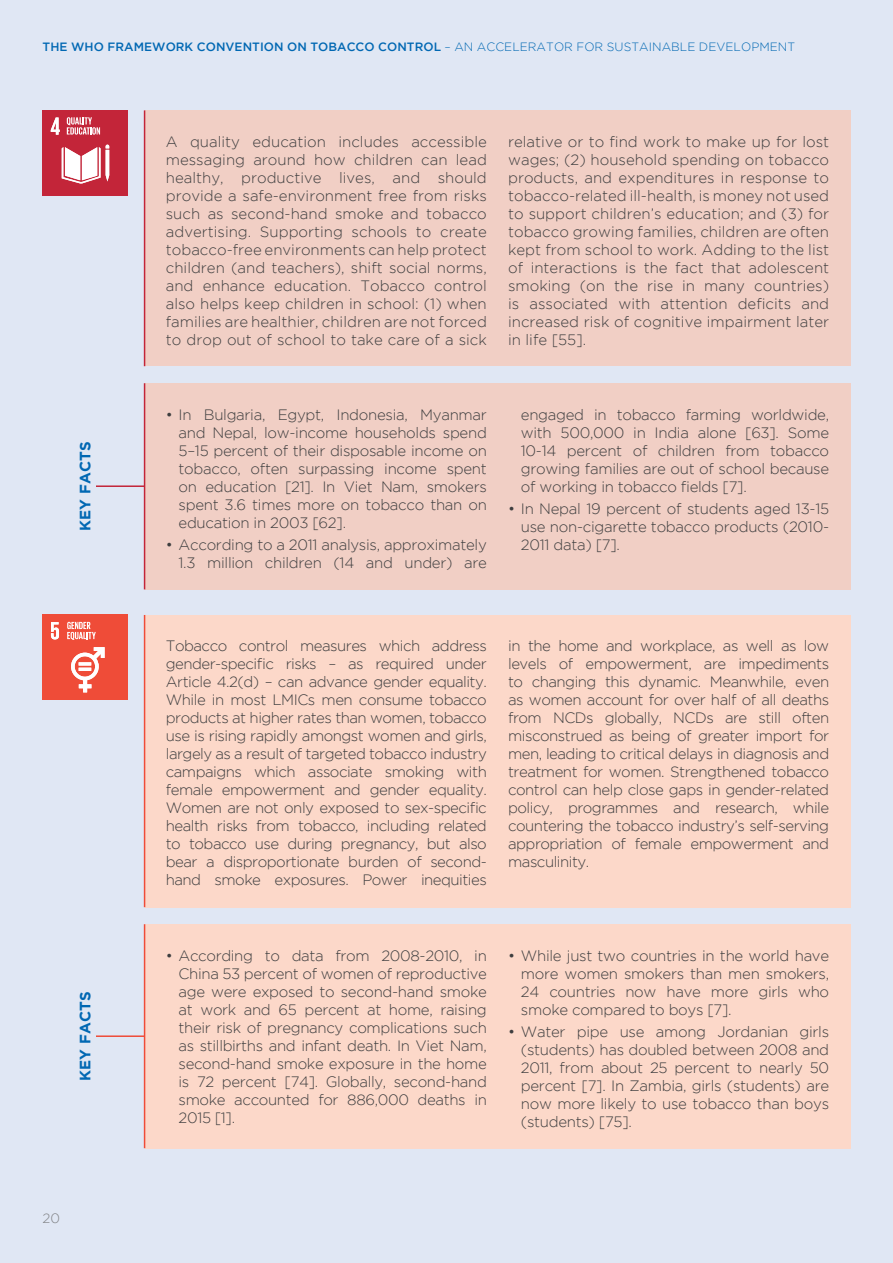
<style>
.page{position:relative;width:893px;height:1263px;background:#e0e7f4}
.page>*{position:absolute;margin:0;border:0;box-sizing:border-box;transform-origin:0 0}
.t1{font:300 15px/18px "Gotham";letter-spacing:-.02em;color:#3e3e3f;text-align:justify}
.t2{font:700 15px "Gotham";letter-spacing:.015em;color:#0168b3}
.t3{font:300 13.5px "Gotham";color:#808285}
.t4{font:500 12px "Gotham";letter-spacing:.005em;color:#0168b3}
.s1{font-weight:300}
</style>
<div class="page">
<div style="left:145px;top:110px;width:705px;height:256px;background:#f1cfc5"></div>
<hr style="left:144px;top:110px;width:1px;height:256px;background:#c32539">
<div style="left:145px;top:383px;width:705px;height:206px;background:#f1cfc5"></div>
<hr style="left:144px;top:383px;width:1px;height:206px;background:#c32539">
<div style="left:145px;top:615px;width:705px;height:292px;background:#fcd8c9"></div>
<hr style="left:144px;top:615px;width:1px;height:292px;background:#ef4c38">
<div style="left:145px;top:924px;width:705px;height:224px;background:#fcd8c9"></div>
<hr style="left:144px;top:924px;width:1px;height:224px;background:#ef4c38">
<hr style="left:92px;top:1035px;width:53px;height:2px;background:#ef4c38">
<div style="left:74px;top:985px;width:22px;height:102px;background:#e0e7f4"></div>
<hr style="left:92px;top:485px;width:53px;height:2px;background:#c32539">
<div style="left:74px;top:435px;width:22px;height:102px;background:#e0e7f4"></div>
<div style="left:43px;top:110px;width:85px;height:85px;background:#c32539"></div>
<svg style="left:51px;top:118px;width:9px;height:17px"></svg>
<svg style="left:62px;top:145px;width:47px;height:38px"></svg>
<svg style="left:67px;top:117px;width:33px;height:18px"></svg>
<div style="left:43px;top:615px;width:85px;height:85px;background:#ef4c38"></div>
<svg style="left:51px;top:622px;width:8px;height:17px"></svg>
<svg style="left:71px;top:647px;width:34px;height:45px"></svg>
<svg style="left:67px;top:622px;width:29px;height:18px"></svg>
<p class="t4" style="left:43px;top:40px;width:754px">THE WHO FRAMEWORK CONVENTION ON TOBACCO CONTROL <span class="s1">– AN ACCELERATOR FOR SUSTAINABLE DEVELOPMENT</span></p>
<p class="t2" style="left:77px;top:531px;width:91px;rotate:-90deg">KEY FACTS</p>
<p class="t2" style="left:77px;top:1081px;width:91px;rotate:-90deg">KEY FACTS</p>
<p class="t3" style="left:43px;top:1211px;width:19px">20</p>
<p class="t1" style="left:166px;top:132px;width:323px">A quality education includes accessible messaging around how children can lead healthy, productive lives, and should provide a safe-environment free from risks such as second-hand smoke and tobacco advertising. Supporting schools to create tobacco-free environments can help protect children (and teachers), shift social norms, and enhance education. Tobacco control also helps keep children in school: (1) when families are healthier, children are not forced to drop out of school to take care of a sick</p>
<p class="t1" style="left:508px;top:132px;width:323px">relative or to find work to make up for lost wages; (2) household spending on tobacco products, and expenditures in response to tobacco-related ill-health, is money not used to support children’s education; and (3) for tobacco growing families, children are often kept from school to work. Adding to the list of interactions is the fact that adolescent smoking (on the rise in many countries) is associated with attention deficits and increased risk of cognitive impairment later in life [55].</p>
<p class="t1" style="left:179px;top:405px;width:310px;text-indent:-13px">• In Bulgaria, Egypt, Indonesia, Myanmar and Nepal, low-income households spend 5–15 percent of their disposable income on tobacco, often surpassing income spent on education [21]. In Viet Nam, smokers spent 3.6 times more on tobacco than on education in 2003 [62].</p>
<p class="t1" style="left:166px;top:535px;width:323px;text-align:right">• According to a 2011 analysis, approximately<br>1.3 million children (14 and under) are</p>
<p class="t1" style="left:521px;top:405px;width:310px">engaged in tobacco farming worldwide, with 500,000 in India alone [63]. Some 10-14 percent of children from tobacco growing families are out of school because of working in tobacco fields [7].</p>
<p class="t1" style="left:521px;top:499px;width:310px;text-indent:-13px">• In Nepal 19 percent of students aged 13-15 use non-cigarette tobacco products (2010- 2011 data) [7].</p>
<p class="t1" style="left:166px;top:637px;width:323px">Tobacco control measures which address gender-specific risks – as required under Article 4.2(d) – can advance gender equality.<br>While in most LMICs men consume tobacco products at higher rates than women, tobacco use is rising rapidly amongst women and girls, largely as a result of targeted tobacco industry campaigns which associate smoking with female empowerment and gender equality.<br>Women are not only exposed to sex-specific health risks from tobacco, including related to tobacco use during pregnancy, but also bear a disproportionate burden of second&shy;hand smoke exposures. Power inequities</p>
<p class="t1" style="left:508px;top:637px;width:323px">in the home and workplace, as well as low levels of empowerment, are impediments to changing this dynamic. Meanwhile, even as women account for over half of all deaths from NCDs globally, NCDs are still often misconstrued as being of greater import for men, leading to critical delays in diagnosis and treatment for women. Strengthened tobacco control can help close gaps in gender-related policy, programmes and research, while countering the tobacco industry’s self-serving appropriation of female empowerment and masculinity.</p>
<p class="t1" style="left:179px;top:946px;width:310px;text-indent:-13px">• According to data from 2008-2010, in China 53 percent of women of reproductive age were exposed to second-hand smoke at work and 65 percent at home, raising their risk of pregnancy complications such as stillbirths and infant death. In Viet Nam, second-hand smoke exposure in the home is 72 percent [74]. Globally, second-hand smoke accounted for 886,000 deaths in 2015 [1].</p>
<p class="t1" style="left:521px;top:946px;width:310px;text-indent:-13px">• While just two countries in the world have more women smokers than men smokers, 24 countries now have more girls who smoke compared to boys [7].</p>
<p class="t1" style="left:521px;top:1022px;width:310px;text-indent:-13px">• Water pipe use among Jordanian girls (students) has doubled between 2008 and 2011, from about 25 percent to nearly 50 percent [7]. In Zambia, girls (students) are now more likely to use tobacco than boys (students) [75].</p>
</div>
